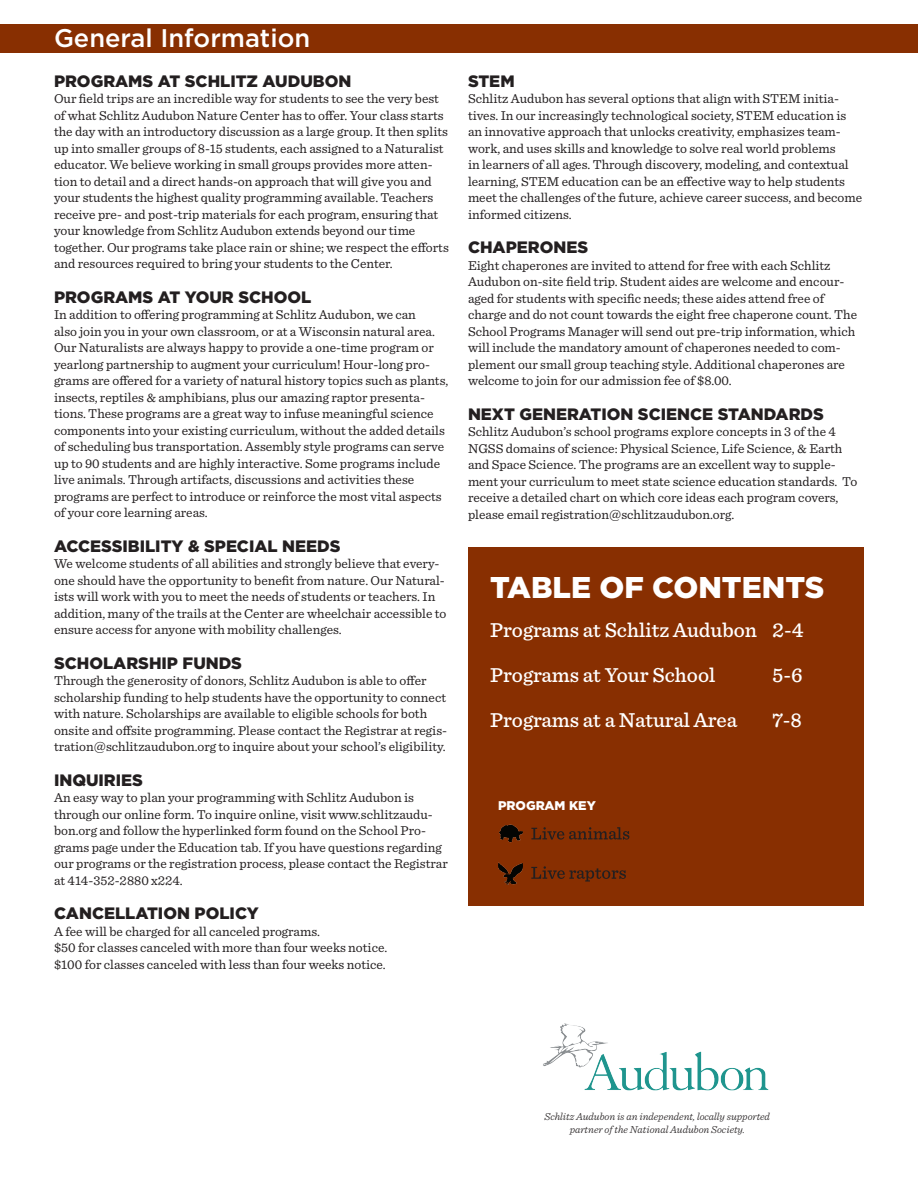
<style>
.page{position:relative;width:918px;height:1188px;background:#fff}
.page>*{position:absolute;margin:0;border:0;box-sizing:border-box;transform-origin:0 0}
.t1{font:900 30px "Gotham";color:#fff}
.t2{font:500 25.5px "Gotham";color:#fff}
.t3{font:500 21px/45px "Sentinel";color:#fff}
.t4{font:900 16.5px "Gotham";color:#231f20}
.t5{font:13.5px/16.5px "Sentinel";color:#231f20}
.t6{font:900 12.6px "Gotham";color:#fff}
.t7{font:italic 300 10.65px/12.8px "Sentinel";color:#231f20;text-align:center}
</style>
<div class="page">
<div style="left:0;top:25px;width:918px;height:28px;background:#882f01"></div>
<img style="left:543px;top:1023px;width:226px;height:68px">
<div style="left:468px;top:547px;width:396px;height:358px;background:#882f01"></div>
<svg style="left:531px;top:866px;width:95px;height:16px"></svg>
<img style="left:499px;top:824px;width:24px;height:19px">
<img style="left:499px;top:863px;width:24px;height:22px">
<svg style="left:531px;top:827px;width:98px;height:13px"></svg>
<h2 class="t2" style="left:54px;top:22px;width:258px">General Information</h2>
<p class="t4" style="left:54px;top:70px;width:299px">PROGRAMS AT SCHLITZ AUDUBON</p>
<p class="t5" style="left:54px;top:90px;width:396px">Our field trips are an incredible way for students to see the very best of what Schlitz Audubon Nature Center has to offer. Your class starts the day with an introductory discussion as a large group. It then splits up into smaller groups of 8-15 students, each assigned to a Naturalist educator. We believe working in small groups provides more atten&shy;tion to detail and a direct hands-on approach that will give you and your students the highest quality programming available. Teachers receive pre- and post-trip materials for each program, ensuring that your knowledge from Schlitz Audubon extends beyond our time together. Our programs take place rain or shine; we respect the efforts and resources required to bring your students to the Center.</p>
<p class="t4" style="left:54px;top:286px;width:259px">PROGRAMS AT YOUR SCHOOL</p>
<p class="t5" style="left:54px;top:306px;width:396px">In addition to offering programming at Schlitz Audubon, we can<br>also join you in your own classroom, or at a Wisconsin natural area.<br>Our Naturalists are always happy to provide a one-time program or yearlong partnership to augment your curriculum! Hour-long pro&shy;grams are offered for a variety of natural history topics such as plants, insects, reptiles &amp; amphibians, plus our amazing raptor presenta&shy;tions. These programs are a great way to infuse meaningful science components into your existing curriculum, without the added details of scheduling bus transportation. Assembly style programs can serve up to 90 students and are highly interactive. Some programs include live animals. Through artifacts, discussions and activities these programs are perfect to introduce or reinforce the most vital aspects of your core learning areas.</p>
<p class="t4" style="left:54px;top:535px;width:288px">ACCESSIBILITY &amp; SPECIAL NEEDS</p>
<p class="t5" style="left:54px;top:555px;width:394px">We welcome students of all abilities and strongly believe that every&shy;one should have the opportunity to benefit from nature. Our Natural&shy;ists will work with you to meet the needs of students or teachers. In addition, many of the trails at the Center are wheelchair accessible to ensure access for anyone with mobility challenges.</p>
<p class="t4" style="left:54px;top:652px;width:190px">SCHOLARSHIP FUNDS</p>
<p class="t5" style="left:54px;top:672px;width:395px">Through the generosity of donors, Schlitz Audubon is able to offer scholarship funding to help students have the opportunity to connect with nature. Scholarships are available to eligible schools for both onsite and offsite programming. Please contact the Registrar at regis&shy;tration@schlitzaudubon.org to inquire about your school’s eligibility.</p>
<p class="t4" style="left:54px;top:769px;width:91px">INQUIRIES</p>
<p class="t5" style="left:54px;top:789px;width:395px">An easy way to plan your programming with Schlitz Audubon is through our online form. To inquire online, visit www.schlitzaudu&shy;bon.org and follow the hyperlinked form found on the School Pro&shy;grams page under the Education tab. If you have questions regarding our programs or the registration process, please contact the Registrar at 414-352-2880 x224.</p>
<p class="t4" style="left:54px;top:902px;width:206px">CANCELLATION POLICY</p>
<p class="t5" style="left:54px;top:922px;width:335px">A fee will be charged for all canceled programs.<br>$50 for classes canceled with more than four weeks notice. $100 for classes canceled with less than four weeks notice.</p>
<p class="t4" style="left:468px;top:70px;width:48px">STEM</p>
<p class="t5" style="left:468px;top:90px;width:396px">Schlitz Audubon has several options that align with STEM initia&shy;tives. In our increasingly technological society, STEM education is an innovative approach that unlocks creativity, emphasizes team&shy;work, and uses skills and knowledge to solve real world problems<br>in learners of all ages. Through discovery, modeling, and contextual learning, STEM education can be an effective way to help students meet the challenges of the future, achieve career success, and become informed citizens.</p>
<p class="t4" style="left:468px;top:236px;width:122px">CHAPERONES</p>
<p class="t5" style="left:468px;top:256px;width:391px">Eight chaperones are invited to attend for free with each Schlitz Audubon on-site field trip. Student aides are welcome and encour&shy;aged for students with specific needs; these aides attend free of charge and do not count towards the eight free chaperone count. The School Programs Manager will send out pre-trip information, which will include the mandatory amount of chaperones needed to com&shy;plement our small group teaching style. Additional chaperones are welcome to join for our admission fee of $8.00.</p>
<p class="t4" style="left:468px;top:403px;width:357px">NEXT GENERATION SCIENCE STANDARDS</p>
<p class="t5" style="left:468px;top:423px;width:391px">Schlitz Audubon’s school programs explore concepts in 3 of the 4<br>NGSS domains of science: Physical Science, Life Science, &amp; Earth and Space Science. The programs are an excellent way to supple&shy;ment your curriculum to meet state science education standards. To receive a detailed chart on which core ideas each program covers, please email registration@schlitzaudubon.org.</p>
<h1 class="t1" style="left:490px;top:567px;width:336px">TABLE OF CONTENTS</h1>
<h3 class="t3" style="left:490px;top:607px;width:315px">Programs at Schlitz Audubon 2-4<br>Programs at Your School</h3>
<h3 class="t3" style="left:772px;top:652px;width:32px">5-6</h3>
<h3 class="t3" style="left:490px;top:697px;width:248px">Programs at a Natural Area</h3>
<h3 class="t3" style="left:772px;top:697px;width:31px">7-8</h3>
<p class="t6" style="left:498px;top:797px;width:99px">PROGRAM KEY</p>
<p class="t7" style="left:545px;top:1110px;width:227px">Schlitz Audubon is an independent, locally supported partner of the National Audubon Society.</p>
</div>
